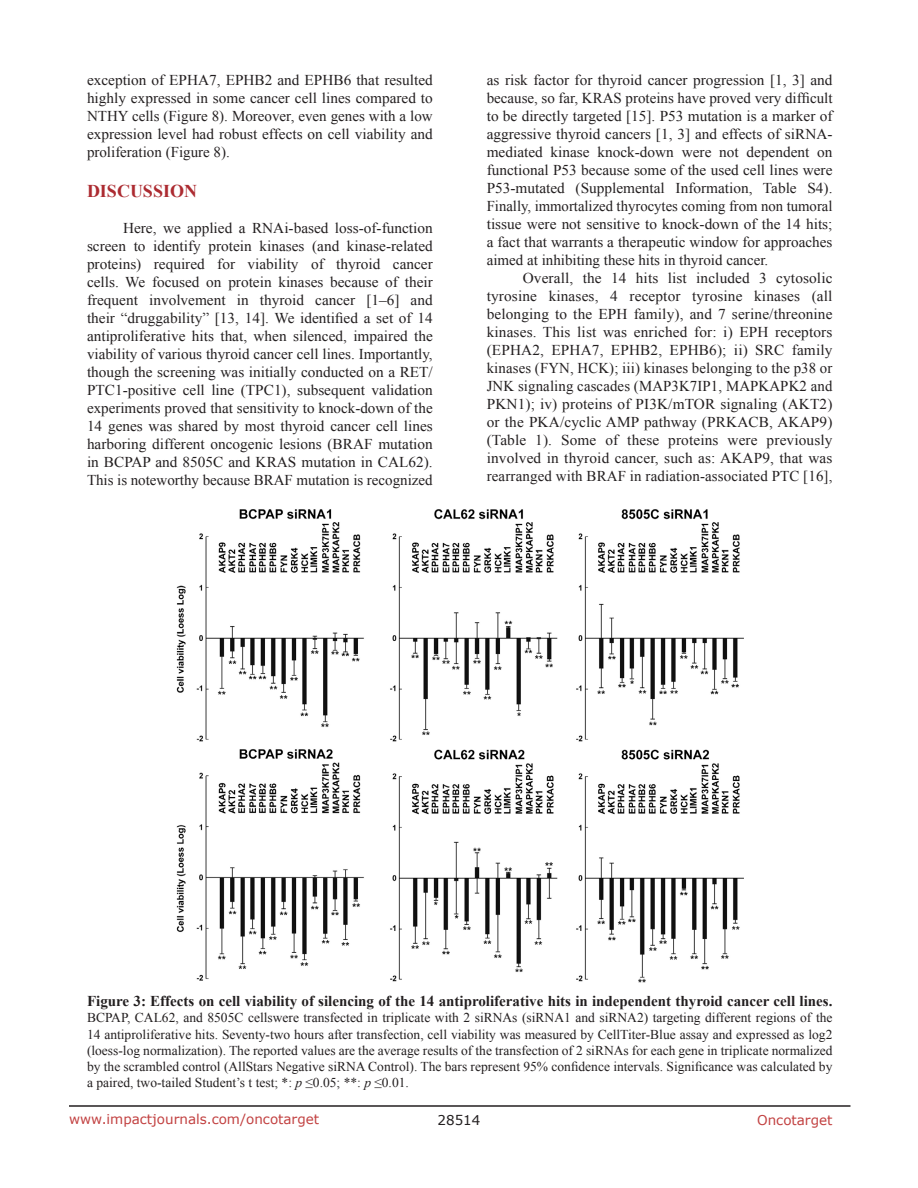
<style>
.page{position:relative;width:918px;height:1188px;background:#fff}
.page>*{position:absolute;margin:0;border:0;box-sizing:border-box;transform-origin:0 0}
.Heading{font:700 18px "Times New Roman";color:#ac2b31}
.BodyText{font:15px/18px "Times New Roman";color:#231f20;text-align:justify}
.figuretext{font:700 15px "Times New Roman";color:#231f20}
.figuretext-2{font:13.5px/16.2px "Times New Roman";color:#231f20;text-align:justify}
.t1{font:13.5px "Verdana";color:#c24141}
.t2{font:13.5px "Verdana";color:#231f20}
.s1{font-style:italic}
</style>
<div class="page">
<hr style="left:69px;top:1105px;width:781px;height:2px;background:#231f20">
<img style="left:176px;top:509px;width:567px;height:473px">
<p class="BodyText" style="left:87px;top:71px;width:347px">exception of EPHA7, EPHB2 and EPHB6 that resulted highly expressed in some cancer cell lines compared to NTHY cells (Figure 8). Moreover, even genes with a low expression level had robust effects on cell viability and proliferation (Figure 8).</p>
<p class="Heading" style="left:87px;top:179px;width:112px">DISCUSSION</p>
<p class="BodyText" style="left:87px;top:219px;width:347px;text-indent:36px">Here, we applied a RNAi-based loss-of-function screen to identify protein kinases (and kinase-related proteins) required for viability of thyroid cancer cells. We focused on protein kinases because of their frequent involvement in thyroid cancer [1–6] and their “druggability” [13, 14]. We identified a set of 14 antiproliferative hits that, when silenced, impaired the viability of various thyroid cancer cell lines. Importantly, though the screening was initially conducted on a RET/ PTC1-positive cell line (TPC1), subsequent validation experiments proved that sensitivity to knock-down of the 14 genes was shared by most thyroid cancer cell lines harboring different oncogenic lesions (BRAF mutation in BCPAP and 8505C and KRAS mutation in CAL62).<br>This is noteworthy because BRAF mutation is recognized</p>
<p class="BodyText" style="left:487px;top:71px;width:347px">as risk factor for thyroid cancer progression [1, 3] and because, so far, KRAS proteins have proved very difficult to be directly targeted [15]. P53 mutation is a marker of aggressive thyroid cancers [1, 3] and effects of siRNA&shy;mediated kinase knock-down were not dependent on functional P53 because some of the used cell lines were P53-mutated (Supplemental Information, Table S4).<br>Finally, immortalized thyrocytes coming from non tumoral tissue were not sensitive to knock-down of the 14 hits; a fact that warrants a therapeutic window for approaches aimed at inhibiting these hits in thyroid cancer.</p>
<p class="BodyText" style="left:487px;top:269px;width:347px;text-indent:36px">Overall, the 14 hits list included 3 cytosolic tyrosine kinases, 4 receptor tyrosine kinases (all belonging to the EPH family), and 7 serine/threonine kinases. This list was enriched for: i) EPH receptors (EPHA2, EPHA7, EPHB2, EPHB6); ii) SRC family kinases (FYN, HCK); iii) kinases belonging to the p38 or JNK signaling cascades (MAP3K7IP1, MAPKAPK2 and PKN1); iv) proteins of PI3K/mTOR signaling (AKT2) or the PKA/cyclic AMP pathway (PRKACB, AKAP9) (Table 1). Some of these proteins were previously involved in thyroid cancer, such as: AKAP9, that was rearranged with BRAF in radiation-associated PTC [16],</p>
<p class="figuretext" style="left:87px;top:991px;width:747px">Figure 3: Effects on cell viability of silencing of the 14 antiproliferative hits in independent thyroid cancer cell lines.</p>
<p class="figuretext-2" style="left:87px;top:1010px;width:747px">BCPAP, CAL62, and 8505C cellswere transfected in triplicate with 2 siRNAs (siRNA1 and siRNA2) targeting different regions of the 14 antiproliferative hits. Seventy-two hours after transfection, cell viability was measured by CellTiter-Blue assay and expressed as log2 (loess-log normalization). The reported values are the average results of the transfection of 2 siRNAs for each gene in triplicate normalized by the scrambled control (AllStars Negative siRNA Control). The bars represent 95% confidence intervals. Significance was calculated by a paired, two-tailed Student’s t test; *: <span class="s1">p</span> ≤0.05; **: <span class="s1">p</span> ≤0.01.</p>
<p class="t1" style="left:69px;top:1110px;width:252px">www.impactjournals.com/oncotarget</p>
<p class="t2" style="left:438px;top:1111px;width:44px">28514</p>
<p class="t1" style="left:757px;top:1111px;width:77px">Oncotarget</p>
</div>
